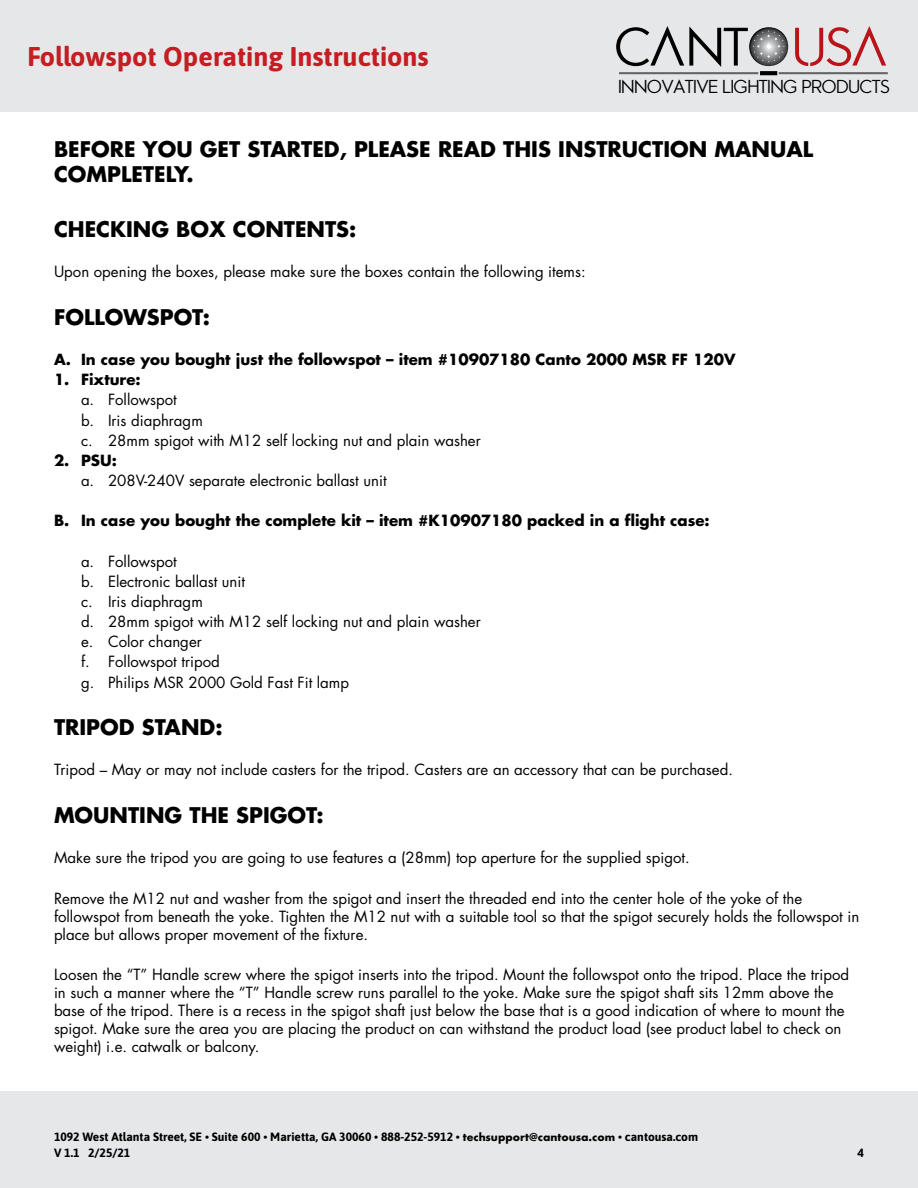
<style>
.page{position:relative;width:918px;height:1188px;background:#fff}
.page>*{position:absolute;margin:0;border:0;box-sizing:border-box;transform-origin:0 0}
.t1{font:700 27px "Asap";color:#c61d23}
.t2{font:700 21px/25.2px "Futura";color:#000}
.t3{font:18px "Pasajero";color:#000}
.t4{font:15px/20.1px "Futura";color:#000}
.t5{font:700 15px "Futura";color:#000}
.t6{font:700 12px "Asap";color:#000}
.s1{font-family:"Futura PT"}
</style>
<div class="page">
<div style="left:0;top:0;width:918px;height:112px;background:#e6e7e8"></div>
<div style="left:0;top:1091px;width:918px;height:97px;background:#e6e7e8"></div>
<svg style="left:795px;top:26px;width:91px;height:40px"></svg>
<svg style="left:616px;top:26px;width:172px;height:41px"></svg>
<hr style="left:619px;top:72px;width:139px;height:2px;background:#636466">
<hr style="left:779px;top:72px;width:109px;height:2px;background:#636466">
<svg style="left:760px;top:71px;width:17px;height:4px"></svg>
<h1 class="t1" style="left:27px;top:37px;width:403px">Followspot Operating Instructions</h1>
<p class="t3" style="left:618px;top:76px;width:273px">INNOVATIVE LIGHTING PRODUCTS</p>
<h2 class="t2" style="left:54px;top:136px;width:761px">BEFORE YOU GET STARTED, PLEASE READ THIS INSTRUCTION MANUAL<br>COMPLETELY.</h2>
<h2 class="t2" style="left:54px;top:216px;width:304px">CHECKING BOX CONTENTS:</h2>
<p class="t4" style="left:54px;top:262px;width:533px">Upon opening the boxes, please make sure the boxes contain the following items:</p>
<h2 class="t2" style="left:54px;top:304px;width:157px">FOLLOWSPOT:</h2>
<p class="t5" style="left:54px;top:349px;width:683px">A. In case you bought just the followspot – item #10907180 Canto 2000 MSR FF 120V</p>
<p class="t5" style="left:54px;top:370px;width:88px">1. Fixture:</p>
<p class="t4" style="left:81px;top:390px;width:401px">a. Followspot<br>b. Iris diaphragm<br>c. 28mm spigot with M12 self locking nut and plain washer</p>
<p class="t5" style="left:54px;top:450px;width:64px">2. PSU:</p>
<p class="t4" style="left:81px;top:471px;width:307px">a. 208V-240V separate electronic ballast unit</p>
<p class="t5" style="left:54px;top:511px;width:657px">B. In case you bought the complete kit – item #K10907180 packed in a flight case:</p>
<p class="t4" style="left:81px;top:551px;width:401px">a. Followspot<br>b. Electronic ballast unit<br>c. Iris diaphragm<br>d. 28mm spigot with M12 self locking nut and plain washer e. Color changer<br>f. Followspot tripod<br>g. Philips MSR 2000 Gold Fast Fit lamp</p>
<h2 class="t2" style="left:54px;top:714px;width:170px">TRIPOD STAND:</h2>
<p class="t4" style="left:54px;top:760px;width:680px">Tripod – May or may not include casters for the tripod. Casters are an accessory that can be purchased.</p>
<h2 class="t2" style="left:54px;top:802px;width:271px">MOUNTING THE SPIGOT:</h2>
<p class="t4" style="left:54px;top:848px;width:637px">Make sure the tripod you are going to use features a (28mm) top aperture for the supplied spigot.</p>
<p class="t4" style="left:54px;top:889px;width:807px;line-height:18px">Remove the M12 nut and washer from the spigot and insert the threaded end into the center hole of the yoke of the followspot from beneath the yoke. Tighten the M12 nut with a suitable tool so that the spigot securely holds the followspot in place but allows proper movement of the fixture.</p>
<p class="t4" style="left:54px;top:966px;width:797px;line-height:18px">Loosen the “T” Handle screw where the spigot inserts into the tripod. Mount the followspot onto the tripod. Place the tripod in such a manner where the “T” Handle screw runs parallel to the yoke. Make sure the spigot shaft sits 12mm above the base of the tripod. There is a recess in the spigot shaft just below the base that is a good indication of where to mount the spigot. Make sure the area you are placing the product on can withstand the product load (see product label to check on weight) i.e. catwalk or balcony.</p>
<p class="t6" style="left:54px;top:1129px;width:646px">1092 West Atlanta Street, SE • Suite 600 • Marietta, GA 30060 • 888-252-5912 • <span class="s1">techsupport@cantousa.com</span> • cantousa.com</p>
<p class="t6" style="left:54px;top:1145px;width:78px">V 1.1 2/25/21</p>
<p class="t6" style="left:858px;top:1145px;width:8px">4</p>
</div>
